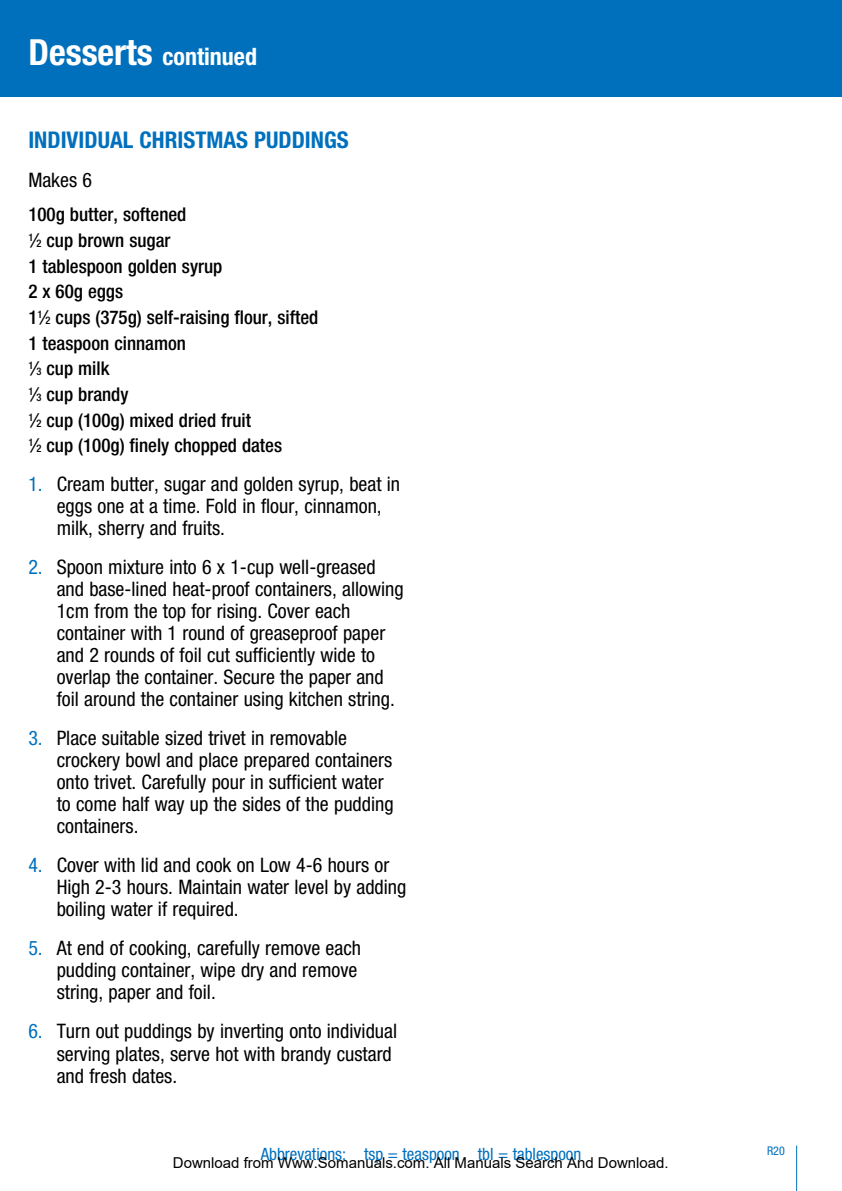
<style>
.page{position:relative;width:842px;height:1191px;background:#fff}
.page>*{position:absolute;margin:0;border:0;box-sizing:border-box;transform-origin:0 0}
.t1{font:700 condensed 24px "Helvetica Neue";color:#fff}
.t2{font:700 condensed 23px "Helvetica Neue";color:#0070bd}
.t3{font:condensed 20px/22px "Helvetica Neue";color:#000}
.t4{font:500 condensed 19px/25.6px "Helvetica Neue";color:#000}
.t5{font:condensed 17px "Helvetica Neue";color:#0070bd}
.t6{font:15px "Arial";color:#000}
.t7{font:condensed 12px "Helvetica Neue";color:#0070bd}
.s1{font-size:36px}
.s2{font-size:10.4px}
.s3{color:#0070bd}
</style>
<div class="page">
<div style="left:0;top:0;width:842px;height:96px;background:#0070bd"></div>
<hr style="left:796px;top:1145px;width:1px;height:46px;background:#0070bd">
<p class="t1" style="left:28px;top:42px;width:230px"><span class="s1">Desserts</span> continued</p>
<p class="t2" style="left:28px;top:126px;width:136px">Individual Chris</p>
<p class="t2" style="left:195px;top:126px;width:153px">tmas puddings</p>
<p class="t3" style="left:28px;top:169px;width:65px">Makes 6</p>
<p class="t4" style="left:28px;top:202px;width:291px">100g butter, softened<br><sup>1</sup>⁄<span class="s2">2</span> cup brown sugar<br>1 tablespoon golden syrup<br>2 x 60g eggs<br>1<sup>1</sup>⁄<span class="s2">2</span> cups (375g) self-raising flour, sifted<br>1 teaspoon cinnamon<br><sup>1</sup>⁄<span class="s2">3</span> cup milk<br><sup>1</sup>⁄<span class="s2">3</span> cup brandy<br><sup>1</sup>⁄<span class="s2">2</span> cup (100g) mixed dried fruit<br><sup>1</sup>⁄<span class="s2">2</span> cup (100g) finely chopped dates</p>
<p class="t3" style="left:57px;top:473px;width:345px;text-indent:-28px"><span class="s3">1.</span> Cream butter, sugar and golden syrup, beat in eggs one at a time. Fold in flour, cinnamon, milk, sherry and fruits.</p>
<p class="t3" style="left:57px;top:556px;width:348px;text-indent:-28px"><span class="s3">2.</span> Spoon mixture into 6 x 1-cup well-greased and base-lined heat-proof containers, allowing 1cm from the top for rising. Cover each container with 1 round of greaseproof paper and 2 rounds of foil cut sufficiently wide to overlap the container. Secure the paper and foil around the container using kitchen string.</p>
<p class="t3" style="left:57px;top:727px;width:339px;text-indent:-28px"><span class="s3">3.</span> Place suitable sized trivet in removable crockery bowl and place prepared containers onto trivet. Carefully pour in sufficient water to come half way up the sides of the pudding containers.</p>
<p class="t3" style="left:57px;top:854px;width:351px;text-indent:-28px"><span class="s3">4.</span> Cover with lid and cook on Low 4-6 hours or<br>High 2-3 hours. Maintain water level by adding boiling water if required.</p>
<p class="t3" style="left:57px;top:937px;width:306px;text-indent:-28px"><span class="s3">5.</span> At end of cooking, carefully remove each pudding container, wipe dry and remove string, paper and foil.</p>
<p class="t3" style="left:57px;top:1020px;width:342px;text-indent:-28px"><span class="s3">6.</span> Turn out puddings by inverting onto individual serving plates, serve hot with brandy custard and fresh dates.</p>
<p class="t5" style="left:261px;top:1143px;width:322px">Abbrevations: tsp = teaspoon tbl = tablespoon</p>
<p class="t7" style="left:767px;top:1143px;width:19px">R20</p>
<p class="t6" style="left:173px;top:1154px;width:497px">Download from Www.Somanuals.com. All Manuals Search And Download.</p>
</div>
